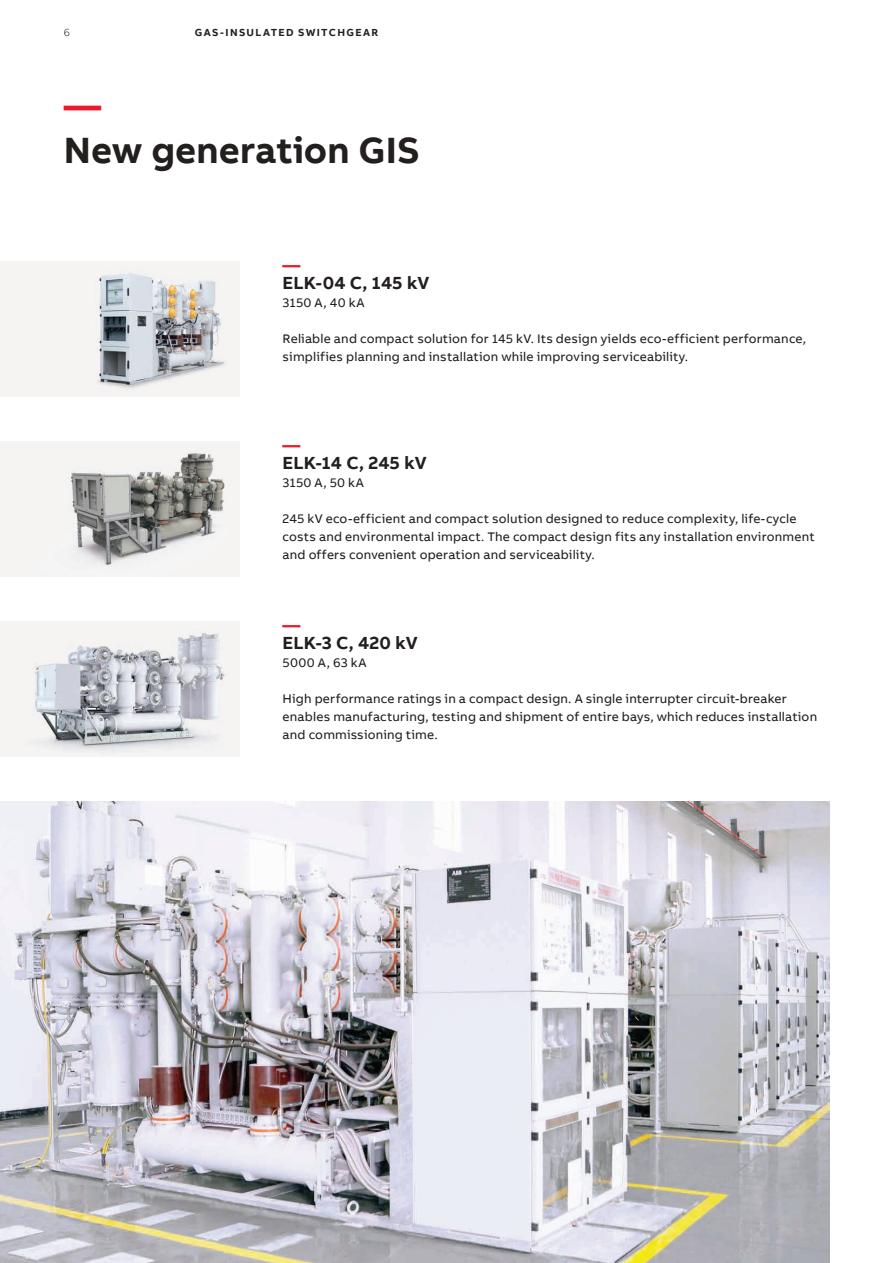
<style>
.page{position:relative;width:893px;height:1263px;background:#fff}
.page>*{position:absolute;margin:0;border:0;box-sizing:border-box;transform-origin:0 0}
.t1{font:700 37.5px "AB Bvoice";color:#241f1f}
.t2{font:700 37.5px "AB Bvoice";color:#ef1829}
.t3{font:700 18px "AB Bvoice";color:#241f1f}
.t4{font:700 18px "AB Bvoice";color:#ef1829}
.t5{font:12.75px/18px "AB Bvoice";letter-spacing:.015em;color:#241f1f}
.t6{font:700 10.5px "AB Bvoice";letter-spacing:.13em;color:#241f1f}
.t7{font:300 10.5px "AB Bvoice";color:#241f1f}
</style>
<div class="page">
<img style="left:0;top:262px;width:239px;height:135px">
<img style="left:0;top:442px;width:239px;height:135px">
<img style="left:0;top:622px;width:239px;height:135px">
<img style="left:0;top:802px;width:829px;height:461px">
<p class="t7" style="left:64px;top:26px;width:8px">6</p>
<p class="t6" style="left:195px;top:25px;width:185px">GAS-INSULATED SWITCHGEAR</p>
<h1 class="t2" style="left:64px;top:81px;width:39px">—</h1>
<h1 class="t1" style="left:64px;top:126px;width:357px">New generation GIS</h1>
<h2 class="t4" style="left:283px;top:253px;width:19px">—</h2>
<h2 class="t3" style="left:283px;top:271px;width:148px">ELK-04 C, 145 kV</h2>
<p class="t5" style="left:283px;top:294px;width:83px">3150 A, 40 kA</p>
<p class="t5" style="left:283px;top:330px;width:525px">Reliable and compact solution for 145 kV. Its design yields eco-efficient performance, simplifies planning and installation while improving serviceability.</p>
<h2 class="t4" style="left:283px;top:433px;width:19px">—</h2>
<h2 class="t3" style="left:283px;top:451px;width:146px">ELK-14 C, 245 kV</h2>
<p class="t5" style="left:283px;top:474px;width:83px">3150 A, 50 kA</p>
<p class="t5" style="left:283px;top:510px;width:534px">245 kV eco-efficient and compact solution designed to reduce complexity, life-cycle costs and environmental impact. The compact design fits any installation environment and offers convenient operation and serviceability.</p>
<h2 class="t4" style="left:283px;top:613px;width:19px">—</h2>
<h2 class="t3" style="left:283px;top:631px;width:137px">ELK-3 C, 420 kV</h2>
<p class="t5" style="left:283px;top:654px;width:85px">5000 A, 63 kA</p>
<p class="t5" style="left:283px;top:690px;width:536px">High performance ratings in a compact design. A single interrupter circuit-breaker enables manufacturing, testing and shipment of entire bays, which reduces installation and commissioning time.</p>
</div>
